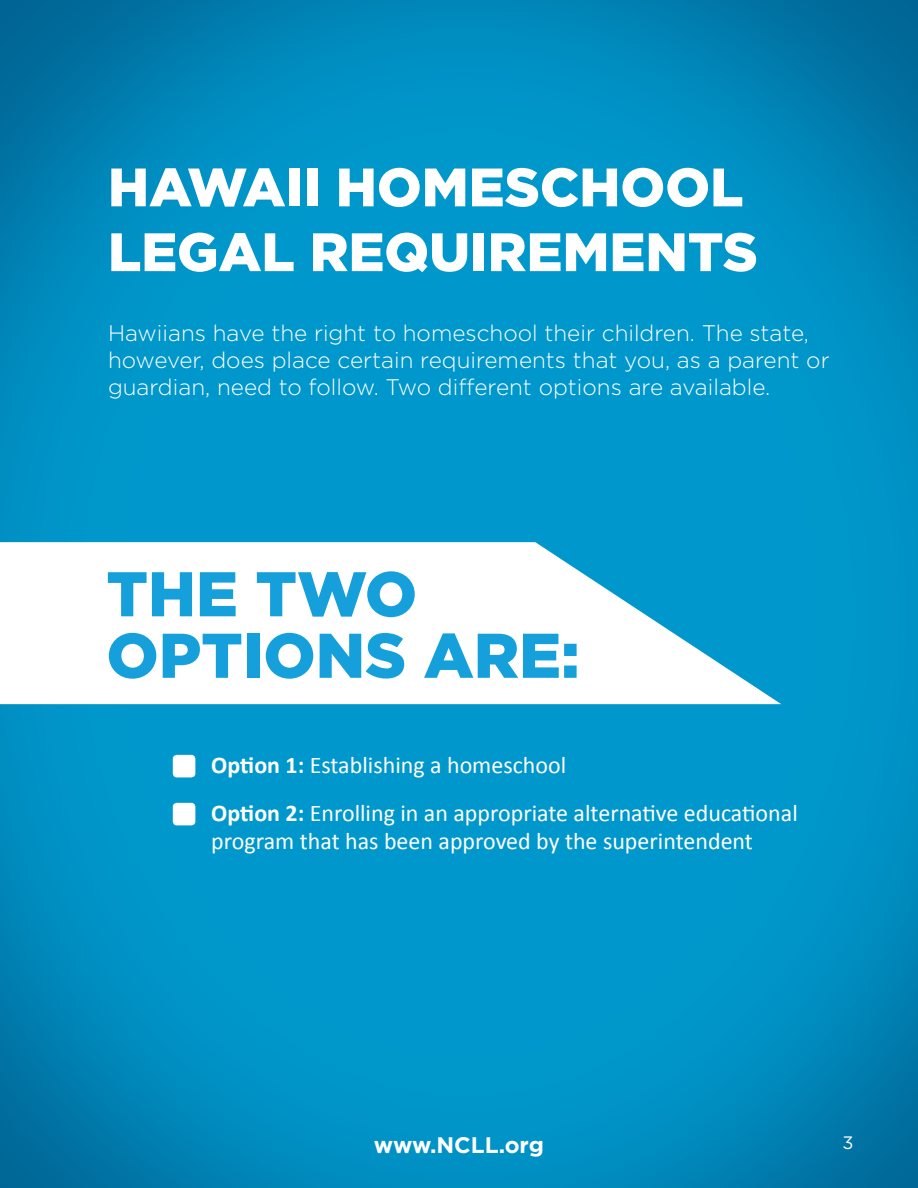
<style>
.page{position:relative;width:918px;height:1188px;background:#fff}
.page>*{position:absolute;margin:0;border:0;box-sizing:border-box;transform-origin:0 0}
.t1{font:900 63px "Gotham HTF";color:#15a0db}
.t2{font:900 54px "Gotham HTF";color:#fff}
.t3{font:24px "Calibri";color:#fff}
.t4{font:300 22.5px "Gotham HTF";color:#fff}
.t5{font:700 22.5px "Gotham HTF";color:#fff}
.t6{font:18px "Gotham HTF";color:#fff}
.s1{font-weight:700}
</style>
<div class="page">
<img style="left:0;top:0;width:918px;height:1188px">
<div style="left:173px;top:755px;width:22px;height:22px;background:#fff;border-radius:4px"></div>
<div style="left:173px;top:803px;width:22px;height:22px;background:#fff;border-radius:4px"></div>
<svg style="left:0;top:542px;width:781px;height:162px"></svg>
<p class="t2" style="left:108px;top:156px;width:637px">HAWAII HOMESCHOOL</p>
<p class="t2" style="left:108px;top:221px;width:651px">LEGAL REQUIREMENTS</p>
<p class="t4" style="left:108px;top:320px;width:703px">Hawiians have the right to homeschool their children. The state,</p>
<p class="t4" style="left:108px;top:347px;width:723px">however, does place certain requirements that you, as a parent or</p>
<p class="t4" style="left:108px;top:374px;width:664px">guardian, need to follow. Two different options are available.</p>
<p class="t1" style="left:106px;top:558px;width:312px">THE TWO</p>
<p class="t1" style="left:106px;top:619px;width:475px">OPTIONS ARE:</p>
<p class="t3" style="left:211px;top:750px;width:356px"><span class="s1">Option 1:</span> Establishing a homeschool</p>
<p class="t3" style="left:211px;top:798px;width:588px"><span class="s1">Option 2:</span> Enrolling in an appropriate alternative educational</p>
<p class="t3" style="left:211px;top:827px;width:543px">program that has been approved by the superintendent</p>
<p class="t5" style="left:374px;top:1132px;width:172px">www.NCLL.org</p>
<p class="t6" style="left:842px;top:1133px;width:13px">3</p>
</div>
